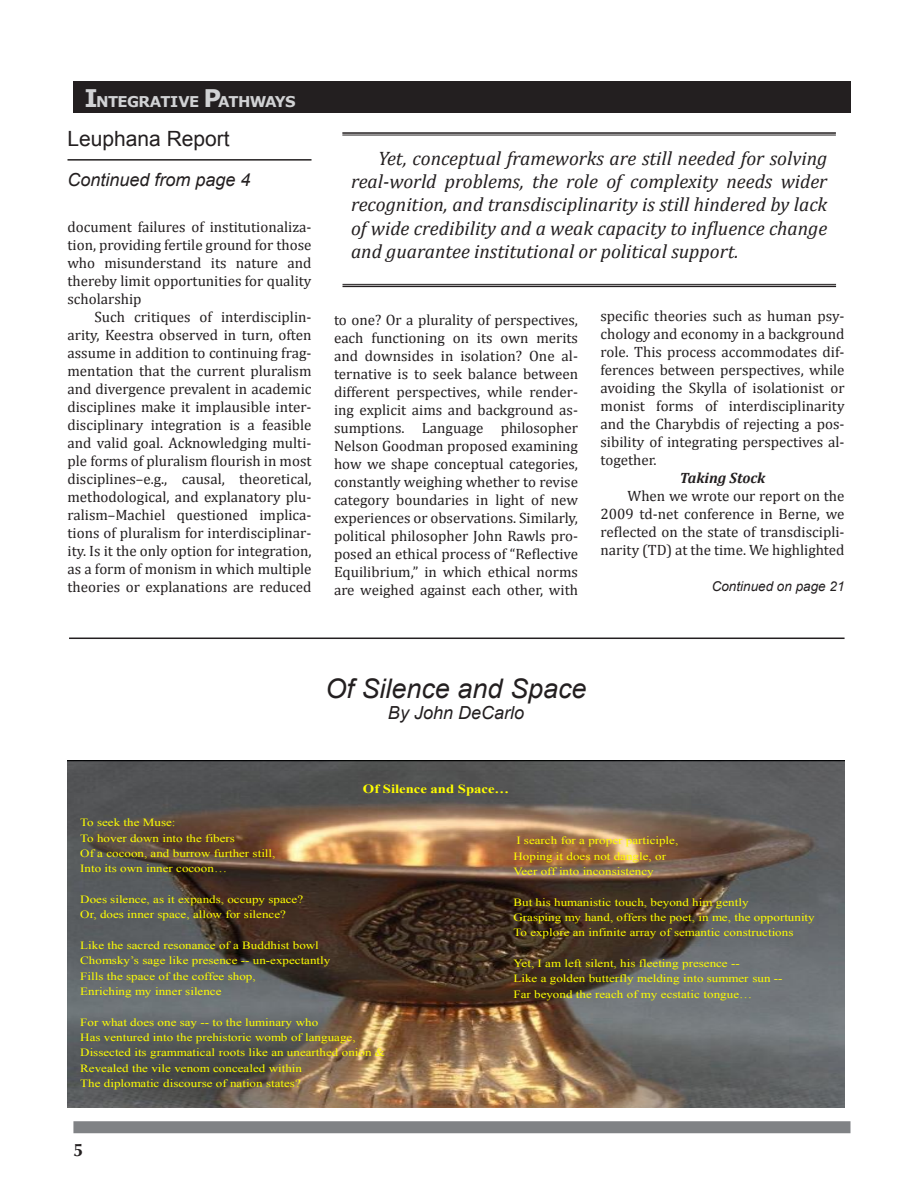
<style>
.page{position:relative;width:918px;height:1188px;background:#fff}
.page>*{position:absolute;margin:0;border:0;box-sizing:border-box;transform-origin:0 0}
.t1{font:italic 27px "Arial";color:#231f20}
.t2{font:21px "Arial";color:#231f20}
.t3{font:italic 19.5px/23.4px "Cambria";color:#231f20;text-align:justify}
.t4{font:italic 18px "Arial";color:#231f20}
.t5{font:700 18px "Optima";color:#231f20}
.t6{font:15px/18px "Cambria";color:#231f20;text-align:justify}
.t7{font:italic 700 15px "Cambria";color:#231f20}
.t8{font:700 14.85px "Verdana";letter-spacing:-.045em;color:#d1d2d4}
.t9{font:italic 13.5px "Arial";color:#231f20}
.t10{font:700 12.45px "Times New Roman";color:#ff0;scale:1.18 1}
.t11{font:11.1px/15.3px "Times New Roman";color:#ff0;scale:1.18 1}
.s1{font-size:24.3px}
</style>
<div class="page">
<div style="left:73px;top:1121px;width:777px;height:12px;background:#808285"></div>
<div style="left:73px;top:81px;width:777px;height:32px;background:#231f20"></div>
<hr style="left:68px;top:159px;width:244px;height:2px;background:#231f20">
<hr style="left:69px;top:638px;width:776px;height:1px;background:#231f20">
<hr style="left:342px;top:132px;width:494px;height:2px;background:#231f20">
<hr style="left:342px;top:135px;width:494px;height:1px;background:#231f20">
<hr style="left:343px;top:284px;width:493px;height:1px;background:#231f20">
<hr style="left:343px;top:286px;width:493px;height:1px;background:#231f20">
<img style="left:68px;top:760px;width:777px;height:347px">
<p class="t8" style="left:85px;top:92px;width:212px"><span class="s1">I</span>NTEGRATIVE <span class="s1">P</span>ATHWAYS</p>
<p class="t2" style="left:68px;top:127px;width:164px">Leuphana Report</p>
<p class="t4" style="left:68px;top:170px;width:185px">Continued from page 4</p>
<p class="t3" style="left:351px;top:145px;width:478px;text-indent:27px">Yet, conceptual frameworks are still needed for solving real-world problems, the role of complexity needs wider recognition, and transdisciplinarity is still hindered by lack of wide credibility and a weak capacity to influence change and guarantee institutional or political support.</p>
<p class="t6" style="left:68px;top:218px;width:246px">document failures of institutionaliza&shy;tion, providing fertile ground for those who misunderstand its nature and thereby limit opportunities for quality scholarship</p>
<p class="t6" style="left:68px;top:308px;width:246px;text-indent:27px">Such critiques of interdisciplin&shy;arity, Keestra observed in turn, often assume in addition to continuing frag&shy;mentation that the current pluralism and divergence prevalent in academic disciplines make it implausible inter&shy;disciplinary integration is a feasible and valid goal. Acknowledging multi&shy;ple forms of pluralism flourish in most disciplines–e.g., causal, theoretical, methodological, and explanatory plu&shy;ralism–Machiel questioned implica&shy;tions of pluralism for interdisciplinar&shy;ity. Is it the only option for integration, as a form of monism in which multiple theories or explanations are reduced</p>
<p class="t6" style="left:334px;top:311px;width:246px">to one? Or a plurality of perspectives, each functioning on its own merits and downsides in isolation? One al&shy;ternative is to seek balance between different perspectives, while render&shy;ing explicit aims and background as&shy;sumptions. Language philosopher Nelson Goodman proposed examining how we shape conceptual categories, constantly weighing whether to revise category boundaries in light of new experiences or observations. Similarly, political philosopher John Rawls pro&shy;posed an ethical process of “Reflective Equilibrium,” in which ethical norms are weighed against each other, with</p>
<p class="t6" style="left:601px;top:306px;width:246px">specific theories such as human psy&shy;chology and economy in a background role. This process accommodates dif&shy;ferences between perspectives, while avoiding the Skylla of isolationist or monist forms of interdisciplinarity and the Charybdis of rejecting a pos&shy;sibility of integrating perspectives al&shy;together.</p>
<p class="t7" style="left:680px;top:467px;width:87px">Taking Stock</p>
<p class="t6" style="left:601px;top:486px;width:246px;text-indent:27px">When we wrote our report on the 2009 td-net conference in Berne, we reflected on the state of transdiscipli&shy;narity (TD) at the time. We highlighted</p>
<p class="t9" style="left:712px;top:579px;width:134px">Continued on page 21</p>
<p class="t1" style="left:325px;top:673px;width:263px">Of Silence and Space</p>
<p class="t4" style="left:388px;top:703px;width:138px">By John DeCarlo</p>
<p class="t10" style="left:363px;top:781px;width:126px">Of Silence and Space…</p>
<p class="t11" style="left:80px;top:815px;width:167px">To seek the Muse:<br>To hover down into the fibers<br>Of a cocoon, and burrow further still,<br>Into its own inner cocoon…</p>
<p class="t11" style="left:80px;top:891px;width:190px">Does silence, as it expands, occupy space?<br>Or, does inner space, allow for silence?</p>
<p class="t11" style="left:80px;top:937px;width:213px">Like the sacred resonance of a Buddhist bowl Chomsky’s sage like presence -- un-expectantly Fills the space of the coffee shop,<br>Enriching my inner silence</p>
<p class="t11" style="left:80px;top:1014px;width:260px">For what does one say -- to the luminary who<br>Has ventured into the prehistoric womb of language, Dissected its grammatical roots like an unearthed onion &amp; Revealed the vile venom concealed within<br>The diplomatic discourse of nation states?</p>
<p class="t5" style="left:73px;top:1140px;width:12px">5</p>
<p class="t11" style="left:514px;top:833px;width:141px">I search for a proper participle,<br>Hoping it does not dangle, or<br>Veer off into inconsistency</p>
<p class="t11" style="left:514px;top:894px;width:257px">But his humanistic touch, beyond him gently<br>Grasping my hand, offers the poet, in me, the opportunity<br>To explore an infinite array of semantic constructions</p>
<p class="t11" style="left:514px;top:956px;width:229px">Yet, I am left silent, his fleeting presence --<br>Like a golden butterfly melding into summer sun --<br>Far beyond the reach of my ecstatic tongue…</p>
</div>
